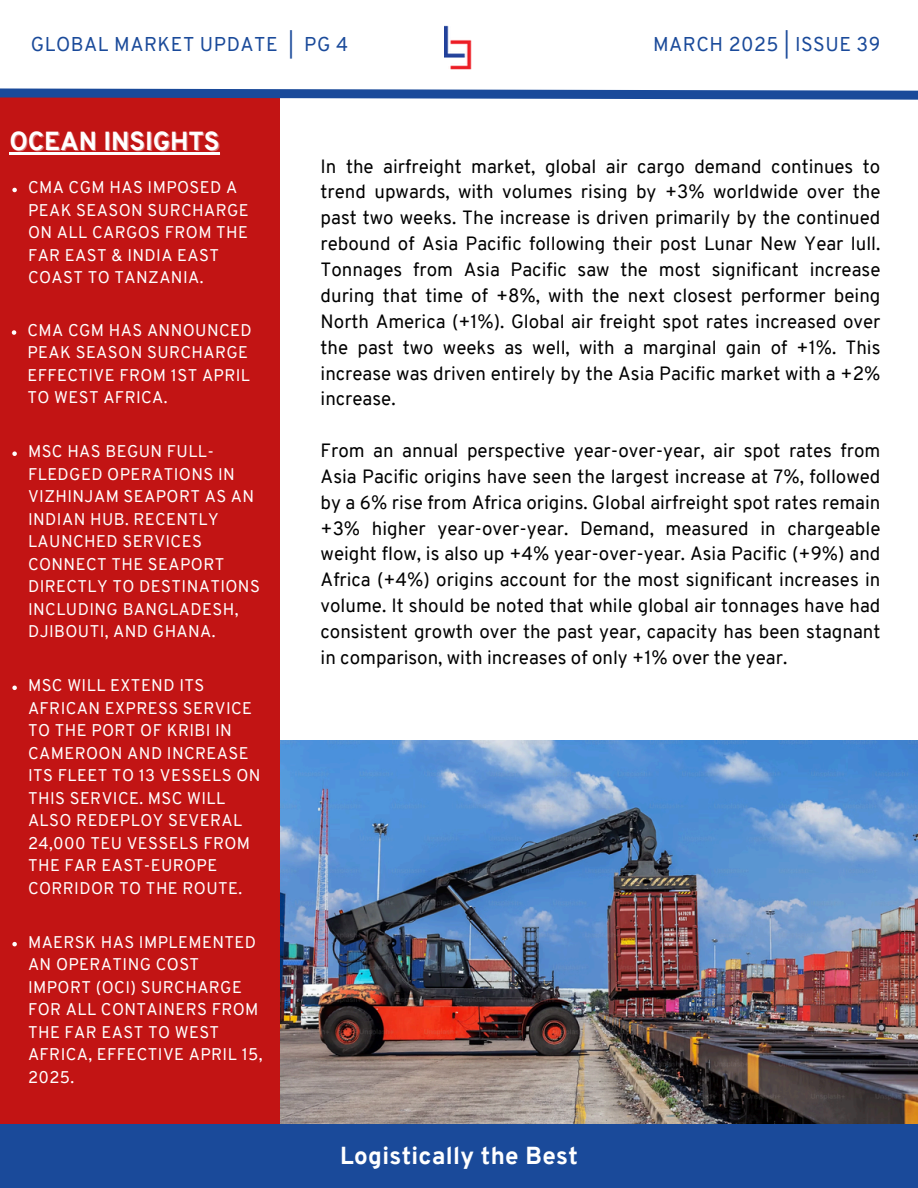
<style>
.page{position:relative;width:918px;height:1188px;background:#fff}
.page>*{position:absolute;margin:0;border:0;box-sizing:border-box;transform-origin:0 0}
.t1{font:800 25.5px "Overpass";color:#fff}
.t2{font:800 24px "Overpass";letter-spacing:.015em;color:#fff}
.t3{font:19.5px "Overpass";letter-spacing:.025em;color:#1a4a9a}
.t4{font:18.75px/25.8px "Overpass";color:#000;text-align:justify}
.t5{font:16.5px/22.5px "Overpass";letter-spacing:.025em;color:#fff}
</style>
<div class="page">
<img style="left:0;top:25px;width:918px;height:1163px">
<hr style="left:9px;top:152px;width:211px;height:3px;background:#fff">
<svg style="left:12px;top:188px;width:5px;height:4px"></svg>
<svg style="left:12px;top:451px;width:5px;height:5px"></svg>
<svg style="left:12px;top:330px;width:4px;height:5px"></svg>
<svg style="left:12px;top:686px;width:5px;height:4px"></svg>
<svg style="left:12px;top:942px;width:5px;height:4px"></svg>
<p class="t3" style="left:31px;top:37px;width:319px">GLOBAL MARKET UPDATE | PG 4</p>
<h3 class="t3" style="left:653px;top:37px;width:229px">MARCH 2025 | ISSUE 39</h3>
<p class="t1" style="left:9px;top:131px;width:212px">OCEAN INSIGHTS</p>
<h1 class="t5" style="left:28px;top:178px;width:222px">CMA CGM HAS IMPOSED A<br>PEAK SEASON SURCHARGE<br>ON ALL CARGOS FROM THE<br>FAR EAST &amp; INDIA EAST<br>COAST TO TANZANIA.</h1>
<p class="t5" style="left:27px;top:321px;width:226px">CMA CGM HAS ANNOUNCED<br>PEAK SEASON SURCHARGE<br>EFFECTIVE FROM 1ST APRIL<br>TO WEST AFRICA.</p>
<p class="t5" style="left:28px;top:442px;width:233px">MSC HAS BEGUN FULL-<br>FLEDGED OPERATIONS IN<br>VIZHINJAM SEAPORT AS AN<br>INDIAN HUB. RECENTLY<br>LAUNCHED SERVICES<br>CONNECT THE SEAPORT<br>DIRECTLY TO DESTINATIONS<br>INCLUDING BANGLADESH,<br>DJIBOUTI, AND GHANA.</p>
<p class="t5" style="left:28px;top:676px;width:234px">MSC WILL EXTEND ITS<br>AFRICAN EXPRESS SERVICE<br>TO THE PORT OF KRIBI IN<br>CAMEROON AND INCREASE<br>ITS FLEET TO 13 VESSELS ON<br>THIS SERVICE. MSC WILL<br>ALSO REDEPLOY SEVERAL<br>24,000 TEU VESSELS FROM<br>THE FAR EAST-EUROPE<br>CORRIDOR TO THE ROUTE.</p>
<h4 class="t5" style="left:28px;top:932px;width:236px">MAERSK HAS IMPLEMENTED<br>AN OPERATING COST<br>IMPORT (OCI) SURCHARGE<br>FOR ALL CONTAINERS FROM<br>THE FAR EAST TO WEST<br>AFRICA, EFFECTIVE APRIL 15,<br>2025.</h4>
<p class="t4" style="left:321px;top:155px;width:561px">In the airfreight market, global air cargo demand continues to trend upwards, with volumes rising by +3% worldwide over the past two weeks. The increase is driven primarily by the continued rebound of Asia Pacific following their post Lunar New Year lull.<br>Tonnages from Asia Pacific saw the most significant increase during that time of +8%, with the next closest performer being North America (+1%). Global air freight spot rates increased over the past two weeks as well, with a marginal gain of +1%. This increase was driven entirely by the Asia Pacific market with a +2% increase.</p>
<p class="t4" style="left:321px;top:439px;width:561px">From an annual perspective year-over-year, air spot rates from Asia Pacific origins have seen the largest increase at 7%, followed by a 6% rise from Africa origins. Global airfreight spot rates remain +3% higher year-over-year. Demand, measured in chargeable weight flow, is also up +4% year-over-year. Asia Pacific (+9%) and Africa (+4%) origins account for the most significant increases in volume. It should be noted that while global air tonnages have had consistent growth over the past year, capacity has been stagnant in comparison, with increases of only +1% over the year.</p>
<h3 class="t2" style="left:340px;top:1146px;width:239px">Logistically the Best</h3>
</div>
